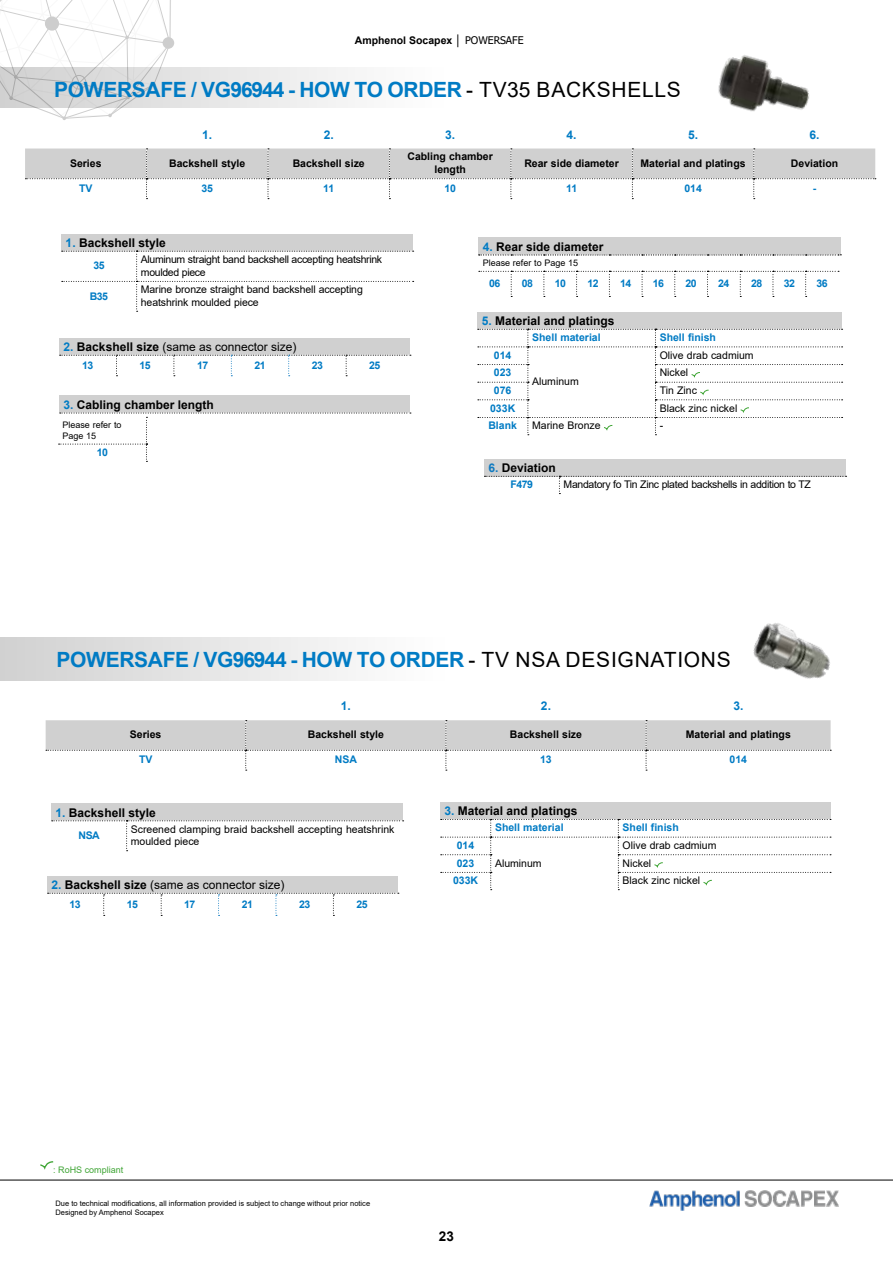
<style>
.page{position:relative;width:893px;height:1263px;background:#fff}
.page>*{position:absolute;margin:0;border:0;box-sizing:border-box;transform-origin:0 0}
.t1{font:700 21px "Arial";letter-spacing:-.015em;color:#007bc4}
.t2{font:700 13.5px "Arial";color:#000}
.t3{font:700 12px "Arial";color:#000}
.t4{font:12px "Arial";color:#000}
.t5{font:700 12px "Arial";color:#007bc4}
.t6{font:10.5px/12.6px "Arial";letter-spacing:-.01em;color:#000}
.t7{font:700 10.5px/12.6px "Arial";color:#000;text-align:center}
.t8{font:700 10.5px "Arial";color:#007bc4}
.t9{font:10.5px/12.6px "Arial";letter-spacing:-.03em;color:#000}
.t10{font:9px/10.8px "Arial";color:#000}
.t11{font:9px "Arial";color:#3fa535}
.t12{font:7.5px/9px "Arial";color:#000}
.s1{font-style:italic}
.s2{font-family:"Tahoma";font-weight:400}
.s3{font-weight:400;color:#000}
.s4{color:#007bc4}
.s5{font-weight:700;color:#007bc4}
.s6{font-weight:700}
.s7{color:#0f7ac0}
</style>
<div class="page">
<hr style="left:0;top:1180px;width:893px;height:1px;background:#000">
<img style="left:650px;top:1190px;width:189px;height:21px">
<svg style="left:0;top:0;width:172px;height:120px"></svg>
<div style="left:163px;top:37px;width:11px;height:12px;background:#cdcdcd;border-radius:50%"></div>
<svg style="left:0;top:68px;width:348px;height:40px"></svg>
<svg style="left:25px;top:148px;width:851px;height:51px"></svg>
<div style="left:61px;top:234px;width:352px;height:17px;background:#d0d0d0"></div>
<svg style="left:62px;top:251px;width:352px;height:61px"></svg>
<div style="left:478px;top:238px;width:363px;height:17px;background:#d0d0d0"></div>
<div style="left:59px;top:396px;width:351px;height:17px;background:#d0d0d0"></div>
<svg style="left:59px;top:413px;width:352px;height:49px"></svg>
<div style="left:477px;top:312px;width:365px;height:17px;background:#d0d0d0"></div>
<svg style="left:478px;top:329px;width:365px;height:106px"></svg>
<div style="left:59px;top:338px;width:351px;height:17px;background:#d0d0d0"></div>
<svg style="left:479px;top:254px;width:362px;height:2px"></svg>
<svg style="left:479px;top:271px;width:360px;height:26px"></svg>
<svg style="left:1px;top:637px;width:347px;height:43px;fill:#e3e3e3"></svg>
<svg style="left:60px;top:355px;width:351px;height:21px"></svg>
<svg style="left:46px;top:720px;width:785px;height:51px"></svg>
<div style="left:51px;top:804px;width:352px;height:17px;background:#d0d0d0"></div>
<svg style="left:52px;top:820px;width:352px;height:31px"></svg>
<div style="left:47px;top:876px;width:351px;height:17px;background:#d0d0d0"></div>
<div style="left:440px;top:802px;width:390px;height:17px;background:#d0d0d0"></div>
<svg style="left:441px;top:819px;width:390px;height:71px"></svg>
<svg style="left:48px;top:893px;width:351px;height:23px"></svg>
<svg style="left:40px;top:1161px;width:14px;height:7px"></svg>
<img style="left:753px;top:623px;width:77px;height:56px">
<img style="left:718px;top:55px;width:92px;height:57px">
<div style="left:484px;top:459px;width:362px;height:17px;background:#d0d0d0"></div>
<svg style="left:484px;top:476px;width:363px;height:18px"></svg>
<p class="t7" style="left:355px;top:35px;width:170px">Amphenol Socapex <span class="s1">│</span> <span class="s2">POWERSAFE</span></p>
<h1 class="t1" style="left:54px;top:75px;width:628px">POWERSAFE / VG96944 - HOW TO ORDER <span class="s3">- TV35 BACKSHELLS</span></h1>
<p class="t5" style="left:202px;top:126px;width:12px">1.</p>
<p class="t5" style="left:324px;top:126px;width:12px">2.</p>
<p class="t5" style="left:445px;top:126px;width:12px">3.</p>
<p class="t5" style="left:567px;top:126px;width:12px">4.</p>
<p class="t5" style="left:688px;top:126px;width:12px">5.</p>
<p class="t5" style="left:809px;top:126px;width:12px">6.</p>
<p class="t7" style="left:70px;top:157px;width:33px">Series</p>
<p class="t7" style="left:169px;top:157px;width:78px">Backshell style</p>
<p class="t7" style="left:293px;top:157px;width:74px">Backshell size</p>
<p class="t7" style="left:407px;top:151px;width:87px">Cabling chamber length</p>
<p class="t7" style="left:524px;top:157px;width:96px">Rear side diameter</p>
<p class="t7" style="left:641px;top:157px;width:107px">Material and platings</p>
<p class="t7" style="left:791px;top:157px;width:49px">Deviation</p>
<p class="t8" style="left:79px;top:181px;width:15px">TV</p>
<p class="t8" style="left:201px;top:181px;width:13px">35</p>
<p class="t8" style="left:323px;top:181px;width:13px">11</p>
<p class="t8" style="left:444px;top:181px;width:13px">10</p>
<p class="t8" style="left:566px;top:181px;width:13px">11</p>
<p class="t8" style="left:684px;top:181px;width:19px">014</p>
<p class="t8" style="left:813px;top:181px;width:5px">-</p>
<p class="t3" style="left:66px;top:234px;width:102px"><span class="s4">1.</span> Backshell style</p>
<p class="t8" style="left:93px;top:258px;width:13px">35</p>
<p class="t9" style="left:141px;top:253px;width:243px">Aluminum straight band backshell accepting heatshrink moulded piece</p>
<p class="t8" style="left:90px;top:288px;width:20px">B35</p>
<p class="t6" style="left:141px;top:283px;width:223px">Marine bronze straight band backshell accepting heatshrink moulded piece</p>
<p class="t4" style="left:64px;top:338px;width:234px"><span class="s5">2.</span> <span class="s6">Backshell size</span> (same as connector size)</p>
<p class="t8" style="left:82px;top:357px;width:13px">13</p>
<p class="t8" style="left:140px;top:357px;width:13px">15</p>
<p class="t8" style="left:197px;top:357px;width:13px">17</p>
<p class="t8" style="left:254px;top:357px;width:13px">21</p>
<p class="t8" style="left:312px;top:357px;width:13px">23</p>
<p class="t8" style="left:369px;top:357px;width:13px">25</p>
<p class="t3" style="left:64px;top:396px;width:152px"><span class="s4">3</span><span class="s7">.</span> Cabling chamber length</p>
<p class="t10" style="left:62px;top:419px;width:61px">Please refer to<br>Page 15</p>
<p class="t8" style="left:97px;top:445px;width:13px">10</p>
<p class="t3" style="left:483px;top:238px;width:122px"><span class="s4">4.</span> Rear side diameter</p>
<p class="t10" style="left:483px;top:257px;width:97px">Please refer to Page 15</p>
<p class="t8" style="left:489px;top:276px;width:13px">06</p>
<p class="t8" style="left:522px;top:276px;width:13px">08</p>
<p class="t8" style="left:555px;top:276px;width:13px">10</p>
<p class="t8" style="left:587px;top:276px;width:13px">12</p>
<p class="t8" style="left:620px;top:276px;width:13px">14</p>
<p class="t8" style="left:653px;top:276px;width:13px">16</p>
<p class="t8" style="left:686px;top:276px;width:13px">20</p>
<p class="t8" style="left:718px;top:276px;width:13px">24</p>
<p class="t8" style="left:751px;top:276px;width:13px">28</p>
<p class="t8" style="left:784px;top:276px;width:13px">32</p>
<p class="t8" style="left:816px;top:276px;width:13px">36</p>
<p class="t3" style="left:482px;top:312px;width:134px"><span class="s4">5.</span> Material and platings</p>
<p class="t8" style="left:532px;top:330px;width:70px">Shell material</p>
<p class="t8" style="left:660px;top:330px;width:58px">Shell finish</p>
<p class="t8" style="left:494px;top:348px;width:19px">014</p>
<p class="t6" style="left:532px;top:375px;width:48px">Aluminum</p>
<p class="t6" style="left:660px;top:349px;width:95px">Olive drab cadmium</p>
<p class="t8" style="left:494px;top:365px;width:19px">023</p>
<p class="t6" style="left:660px;top:366px;width:30px">Nickel</p>
<p class="t8" style="left:494px;top:383px;width:19px">076</p>
<p class="t6" style="left:660px;top:384px;width:39px">Tin Zinc</p>
<p class="t8" style="left:490px;top:401px;width:27px">033K</p>
<p class="t6" style="left:660px;top:402px;width:79px">Black zinc nickel</p>
<p class="t8" style="left:488px;top:418px;width:30px">Blank</p>
<p class="t6" style="left:532px;top:419px;width:70px">Marine Bronze</p>
<p class="t6" style="left:660px;top:419px;width:5px">-</p>
<p class="t3" style="left:488px;top:459px;width:69px"><span class="s7">6.</span> Deviation</p>
<p class="t8" style="left:511px;top:477px;width:24px">F479</p>
<p class="t9" style="left:564px;top:478px;width:249px">Mandatory fo Tin Zinc plated backshells in addition to TZ</p>
<h1 class="t1" style="left:56px;top:644px;width:676px">POWERSAFE / VG96944 - HOW TO ORDER <span class="s3">- TV NSA DESIGNATIONS</span></h1>
<p class="t5" style="left:341px;top:698px;width:12px">1.</p>
<p class="t5" style="left:541px;top:698px;width:12px">2.</p>
<p class="t5" style="left:733px;top:698px;width:12px">3.</p>
<p class="t7" style="left:130px;top:728px;width:33px">Series</p>
<p class="t7" style="left:308px;top:728px;width:78px">Backshell style</p>
<p class="t7" style="left:510px;top:728px;width:74px">Backshell size</p>
<p class="t7" style="left:686px;top:728px;width:107px">Material and platings</p>
<p class="t8" style="left:139px;top:752px;width:15px">TV</p>
<p class="t8" style="left:335px;top:752px;width:24px">NSA</p>
<p class="t8" style="left:540px;top:752px;width:13px">13</p>
<p class="t8" style="left:730px;top:752px;width:19px">014</p>
<p class="t3" style="left:56px;top:804px;width:102px"><span class="s4">1.</span> Backshell style</p>
<p class="t8" style="left:79px;top:828px;width:23px">NSA</p>
<p class="t6" style="left:131px;top:823px;width:265px">Screened clamping braid backshell accepting heatshrink moulded piece</p>
<p class="t4" style="left:52px;top:876px;width:234px"><span class="s5">2.</span> <span class="s6">Backshell size</span> (same as connector size)</p>
<p class="t8" style="left:69px;top:897px;width:13px">13</p>
<p class="t8" style="left:127px;top:897px;width:13px">15</p>
<p class="t8" style="left:184px;top:897px;width:13px">17</p>
<p class="t8" style="left:242px;top:897px;width:13px">21</p>
<p class="t8" style="left:299px;top:897px;width:13px">23</p>
<p class="t8" style="left:356px;top:897px;width:13px">25</p>
<p class="t3" style="left:445px;top:802px;width:134px"><span class="s4">3.</span> Material and platings</p>
<p class="t8" style="left:495px;top:820px;width:70px">Shell material</p>
<p class="t8" style="left:623px;top:820px;width:58px">Shell finish</p>
<p class="t8" style="left:457px;top:838px;width:19px">014</p>
<p class="t6" style="left:495px;top:856px;width:48px">Aluminum</p>
<p class="t6" style="left:623px;top:839px;width:95px">Olive drab cadmium</p>
<p class="t8" style="left:457px;top:855px;width:19px">023</p>
<p class="t6" style="left:623px;top:856px;width:30px">Nickel</p>
<p class="t8" style="left:453px;top:873px;width:27px">033K</p>
<p class="t6" style="left:623px;top:874px;width:79px">Black zinc nickel</p>
<p class="t11" style="left:53px;top:1164px;width:72px">: RoHS compliant</p>
<p class="t12" style="left:55px;top:1199px;width:316px">Due to technical modifications, all information provided is subject to change without prior notice<br>Designed by Amphenol Socapex</p>
<p class="t2" style="left:439px;top:1226px;width:17px">23</p>
</div>
